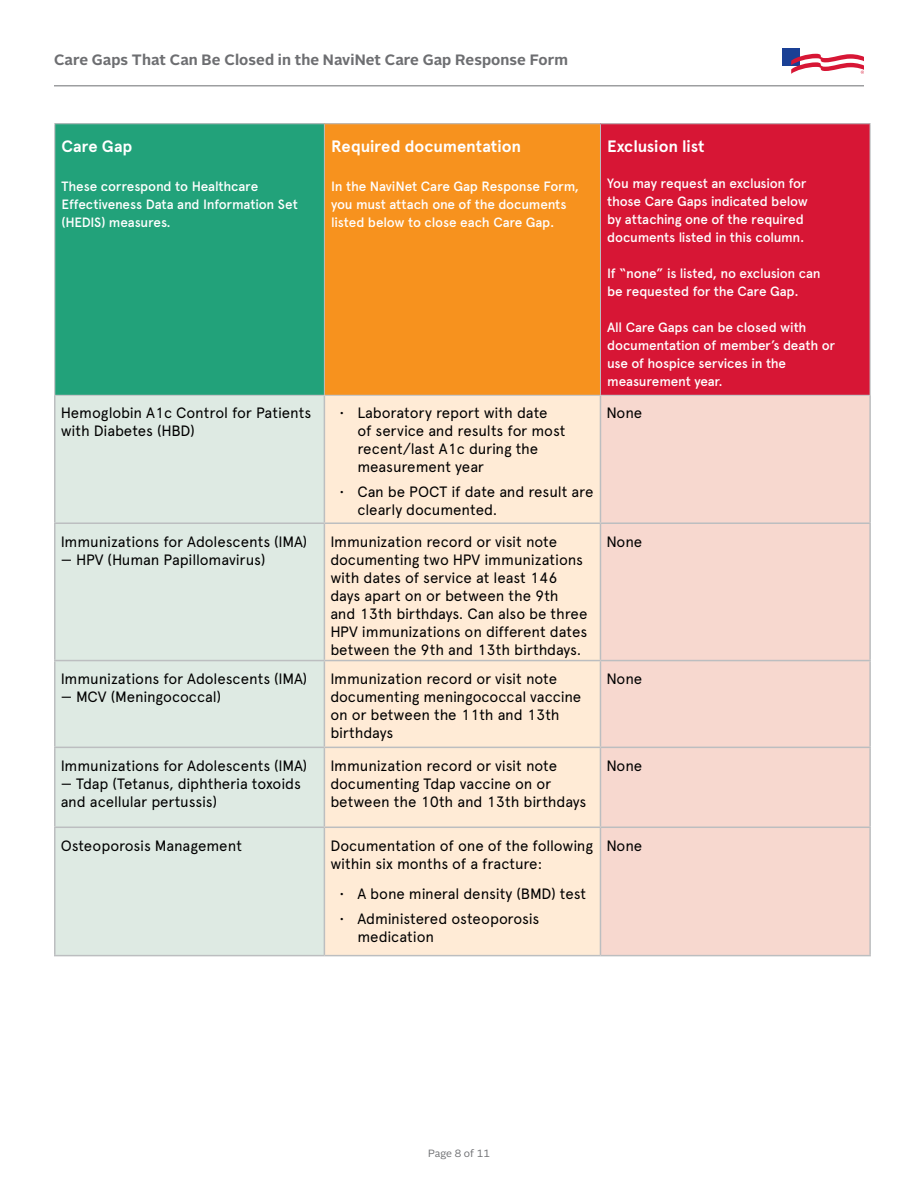
<style>
.page{position:relative;width:918px;height:1188px;background:#fff}
.page>*{position:absolute;margin:0;border:0;box-sizing:border-box;transform-origin:0 0}
.t1{font:700 16.5px "Apercu Pro";letter-spacing:-.005em;color:#fff}
.Body_Copy{font:15px/18px "Apercu Pro";letter-spacing:-.01em;color:#000}
.t2{font:700 15px "Alright Sans";letter-spacing:.005em;color:#6d6e71}
.t3{font:500 13.5px/18px "Apercu Pro";letter-spacing:-.015em;color:#fff}
.t4{font:10.5px "Alright Sans";letter-spacing:-.005em;color:#6d6e71}
</style>
<div class="page">
<hr style="left:54px;top:86px;width:810px;height:1px;background:#6d6e71">
<div style="left:783px;top:48px;width:17px;height:17px;background:#1a4095"></div>
<svg style="left:791px;top:54px;width:73px;height:20px"></svg>
<div style="left:55px;top:124px;width:269px;height:271px;background:#22a27a"></div>
<div style="left:324px;top:124px;width:276px;height:271px;background:#f7921e"></div>
<div style="left:600px;top:124px;width:270px;height:271px;background:#d71635"></div>
<div style="left:56px;top:396px;width:268px;height:559px;background:#deeae3"></div>
<div style="left:325px;top:396px;width:275px;height:559px;background:#ffebd6"></div>
<div style="left:601px;top:396px;width:268px;height:559px;background:#f7d8cf"></div>
<hr style="left:54px;top:396px;width:2px;height:126px;background:#bcbec0">
<hr style="left:324px;top:396px;width:1px;height:126px;background:#bcbec0">
<hr style="left:600px;top:396px;width:1px;height:126px;background:#bcbec0">
<hr style="left:869px;top:396px;width:2px;height:126px;background:#bcbec0">
<hr style="left:54px;top:522px;width:270px;height:2px;background:#bcbec0">
<hr style="left:54px;top:524px;width:2px;height:136px;background:#bcbec0">
<hr style="left:324px;top:522px;width:276px;height:2px;background:#bcbec0">
<hr style="left:324px;top:524px;width:1px;height:136px;background:#bcbec0">
<hr style="left:600px;top:522px;width:271px;height:2px;background:#bcbec0">
<hr style="left:600px;top:524px;width:1px;height:136px;background:#bcbec0">
<hr style="left:869px;top:524px;width:2px;height:136px;background:#bcbec0">
<hr style="left:54px;top:660px;width:270px;height:1px;background:#bcbec0">
<hr style="left:54px;top:661px;width:2px;height:86px;background:#bcbec0">
<hr style="left:324px;top:660px;width:276px;height:1px;background:#bcbec0">
<hr style="left:324px;top:661px;width:1px;height:86px;background:#bcbec0">
<hr style="left:600px;top:660px;width:271px;height:1px;background:#bcbec0">
<hr style="left:600px;top:661px;width:1px;height:86px;background:#bcbec0">
<hr style="left:869px;top:661px;width:2px;height:86px;background:#bcbec0">
<hr style="left:54px;top:747px;width:270px;height:1px;background:#bcbec0">
<hr style="left:54px;top:748px;width:2px;height:79px;background:#bcbec0">
<hr style="left:324px;top:747px;width:276px;height:1px;background:#bcbec0">
<hr style="left:324px;top:748px;width:1px;height:79px;background:#bcbec0">
<hr style="left:600px;top:747px;width:271px;height:1px;background:#bcbec0">
<hr style="left:600px;top:748px;width:1px;height:79px;background:#bcbec0">
<hr style="left:869px;top:748px;width:2px;height:79px;background:#bcbec0">
<hr style="left:54px;top:827px;width:270px;height:1px;background:#bcbec0">
<hr style="left:54px;top:828px;width:2px;height:127px;background:#bcbec0">
<hr style="left:324px;top:827px;width:276px;height:1px;background:#bcbec0">
<hr style="left:324px;top:828px;width:1px;height:127px;background:#bcbec0">
<hr style="left:600px;top:827px;width:271px;height:1px;background:#bcbec0">
<hr style="left:600px;top:828px;width:1px;height:127px;background:#bcbec0">
<hr style="left:869px;top:828px;width:2px;height:127px;background:#bcbec0">
<hr style="left:54px;top:955px;width:270px;height:1px;background:#bcbec0">
<hr style="left:324px;top:955px;width:276px;height:1px;background:#bcbec0">
<hr style="left:600px;top:955px;width:271px;height:1px;background:#bcbec0">
<hr style="left:54px;top:123px;width:270px;height:1px;background:#bcbec0">
<hr style="left:54px;top:124px;width:1px;height:271px;background:#bcbec0">
<hr style="left:324px;top:123px;width:276px;height:1px;background:#bcbec0">
<hr style="left:600px;top:123px;width:271px;height:1px;background:#bcbec0">
<hr style="left:870px;top:124px;width:1px;height:271px;background:#bcbec0">
<hr style="left:324px;top:124px;width:1px;height:271px;background:#bcbec0">
<hr style="left:600px;top:124px;width:1px;height:271px;background:#bcbec0">
<hr style="left:54px;top:395px;width:270px;height:1px;background:#bcbec0">
<hr style="left:324px;top:395px;width:276px;height:1px;background:#bcbec0">
<hr style="left:600px;top:395px;width:271px;height:1px;background:#bcbec0">
<p class="t2" style="left:54px;top:50px;width:515px">Care Gaps That Can Be Closed in the NaviNet Care Gap Response Form</p>
<p class="t1" style="left:62px;top:134px;width:72px">Care Gap</p>
<p class="t3" style="left:62px;top:176px;width:238px">These correspond to Healthcare<br>Effectiveness Data and Information Set (HEDIS) measures.</p>
<p class="t1" style="left:331px;top:134px;width:192px">Required documentation</p>
<p class="t3" style="left:331px;top:176px;width:250px">In the NaviNet Care Gap Response Form, you must attach one of the documents listed below to close each Care Gap.</p>
<p class="Body_Copy" style="left:61px;top:403px;width:252px">Hemoglobin A1c Control for Patients with Diabetes (HBD)</p>
<p class="Body_Copy" style="left:357px;top:403px;width:210px;text-indent:-18px">• Laboratory report with date of service and results for most recent/last A1c during the measurement year</p>
<p class="Body_Copy" style="left:357px;top:481px;width:238px;text-indent:-18px">• Can be POCT if date and result are clearly documented.</p>
<p class="t1" style="left:607px;top:134px;width:99px">Exclusion list</p>
<p class="t3" style="left:607px;top:173px;width:201px">You may request an exclusion for</p>
<p class="t3" style="left:607px;top:191px;width:202px">those Care Gaps indicated below</p>
<p class="t3" style="left:607px;top:209px;width:198px">by attaching one of the required</p>
<p class="t3" style="left:607px;top:227px;width:199px">documents listed in this column.</p>
<p class="t3" style="left:607px;top:263px;width:215px">If “none” is listed, no exclusion can</p>
<p class="t3" style="left:607px;top:281px;width:193px">be requested for the Care Gap.</p>
<p class="t3" style="left:607px;top:317px;width:229px">All Care Gaps can be closed with documentation of member’s death or use of hospice services in the measurement year.</p>
<p class="Body_Copy" style="left:606px;top:403px;width:37px">None</p>
<p class="Body_Copy" style="left:61px;top:531px;width:248px">Immunizations for Adolescents (IMA)</p>
<p class="Body_Copy" style="left:61px;top:549px;width:206px">— HPV (Human Papillomavirus)</p>
<p class="Body_Copy" style="left:330px;top:531px;width:259px">Immunization record or visit note documenting two HPV immunizations with dates of service at least 146 days apart on or between the 9th<br>and 13th birthdays. Can also be three HPV immunizations on different dates between the 9th and 13th birthdays.</p>
<p class="Body_Copy" style="left:606px;top:531px;width:37px">None</p>
<p class="Body_Copy" style="left:61px;top:668px;width:248px">Immunizations for Adolescents (IMA)</p>
<p class="Body_Copy" style="left:61px;top:686px;width:162px">— MCV (Meningococcal)</p>
<p class="Body_Copy" style="left:330px;top:668px;width:252px">Immunization record or visit note documenting meningococcal vaccine on or between the 11th and 13th birthdays</p>
<p class="Body_Copy" style="left:606px;top:668px;width:37px">None</p>
<p class="Body_Copy" style="left:61px;top:755px;width:248px">Immunizations for Adolescents (IMA)</p>
<p class="Body_Copy" style="left:61px;top:773px;width:242px">— Tdap (Tetanus, diphtheria toxoids and acellular pertussis)</p>
<p class="Body_Copy" style="left:330px;top:755px;width:258px">Immunization record or visit note documenting Tdap vaccine on or between the 10th and 13th birthdays</p>
<p class="Body_Copy" style="left:606px;top:755px;width:37px">None</p>
<p class="Body_Copy" style="left:61px;top:835px;width:183px">Osteoporosis Management</p>
<p class="Body_Copy" style="left:330px;top:835px;width:264px">Documentation of one of the following within six months of a fracture:</p>
<p class="Body_Copy" style="left:339px;top:884px;width:248px">• A bone mineral density (BMD) test</p>
<p class="Body_Copy" style="left:357px;top:909px;width:184px;text-indent:-18px">• Administered osteoporosis medication</p>
<p class="Body_Copy" style="left:606px;top:835px;width:37px">None</p>
<p class="t4" style="left:428px;top:1146px;width:63px">Page 8 of 11</p>
</div>
